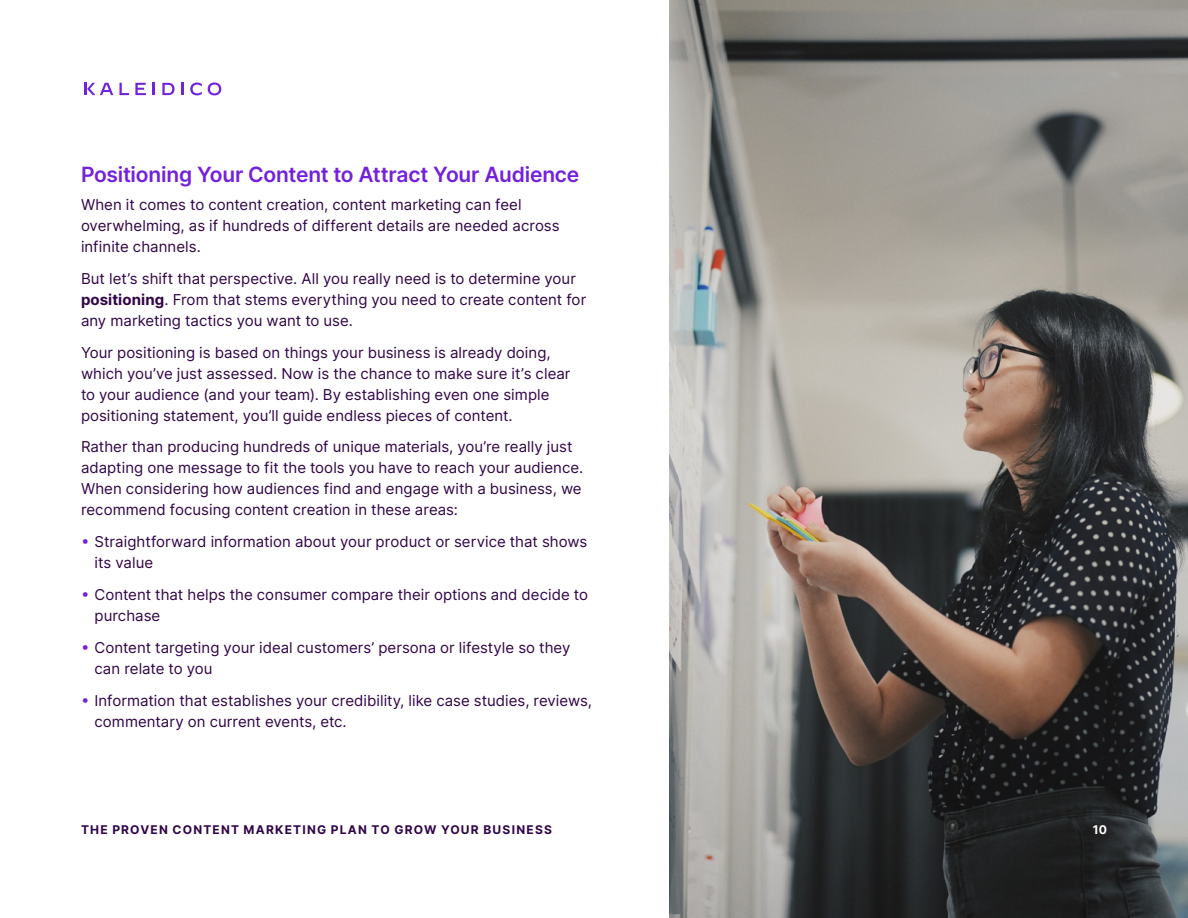
<style>
.page{position:relative;width:1188px;height:918px;background:#fff}
.page>*{position:absolute;margin:0;border:0;box-sizing:border-box;transform-origin:0 0}
.t1{font:600 21px "Inter";letter-spacing:-.01em;color:#7321db}
.t2{font:15px/21px "Inter";color:#310448}
.t3{font:700 12px "Inter";letter-spacing:.1em;color:#310448}
.t4{font:700 12px "Inter";color:#fff}
.s1{font-weight:700}
.s2{color:#7321db}
</style>
<div class="page">
<svg style="left:119px;top:83px;width:10px;height:12px"></svg>
<svg style="left:135px;top:83px;width:11px;height:12px"></svg>
<svg style="left:153px;top:83px;width:2px;height:12px"></svg>
<svg style="left:162px;top:83px;width:13px;height:12px"></svg>
<svg style="left:181px;top:83px;width:3px;height:12px"></svg>
<svg style="left:190px;top:83px;width:12px;height:12px"></svg>
<svg style="left:208px;top:82px;width:13px;height:13px"></svg>
<svg style="left:84px;top:83px;width:29px;height:12px"></svg>
<img style="left:669px;top:0;width:519px;height:918px">
<h1 class="t1" style="left:81px;top:162px;width:500px">Positioning Your Content to Attract Your Audience</h1>
<p class="t2" style="left:81px;top:194px;width:480px">When it comes to content creation, content marketing can feel overwhelming, as if hundreds of different details are needed across infinite channels.</p>
<p class="t2" style="left:81px;top:268px;width:507px">But let’s shift that perspective. All you really need is to determine your <span class="s1">positioning</span>. From that stems everything you need to create content for any marketing tactics you want to use.</p>
<p class="t2" style="left:81px;top:342px;width:491px">Your positioning is based on things your business is already doing, which you’ve just assessed. Now is the chance to make sure it’s clear to your audience (and your team). By establishing even one simple positioning statement, you’ll guide endless pieces of content.</p>
<p class="t2" style="left:81px;top:437px;width:504px">Rather than producing hundreds of unique materials, you’re really just adapting one message to fit the tools you have to reach your audience.<br>When considering how audiences find and engage with a business, we recommend focusing content creation in these areas:</p>
<p class="t2" style="left:94px;top:531px;width:494px;text-indent:-13px"><span class="s2">•</span> Straightforward information about your product or service that shows its value</p>
<p class="t2" style="left:94px;top:584px;width:495px;text-indent:-13px"><span class="s2">•</span> Content that helps the consumer compare their options and decide to purchase</p>
<p class="t2" style="left:94px;top:637px;width:477px;text-indent:-13px"><span class="s2">•</span> Content targeting your ideal customers’ persona or lifestyle so they can relate to you</p>
<p class="t2" style="left:94px;top:690px;width:499px;text-indent:-13px"><span class="s2">•</span> Information that establishes your credibility, like case studies, reviews, commentary on current events, etc.</p>
<p class="t3" style="left:81px;top:822px;width:473px">THE PROVEN CONTENT MARKETING PLAN TO GROW YOUR BUSINESS</p>
<p class="t4" style="left:1093px;top:822px;width:16px">10</p>
</div>
